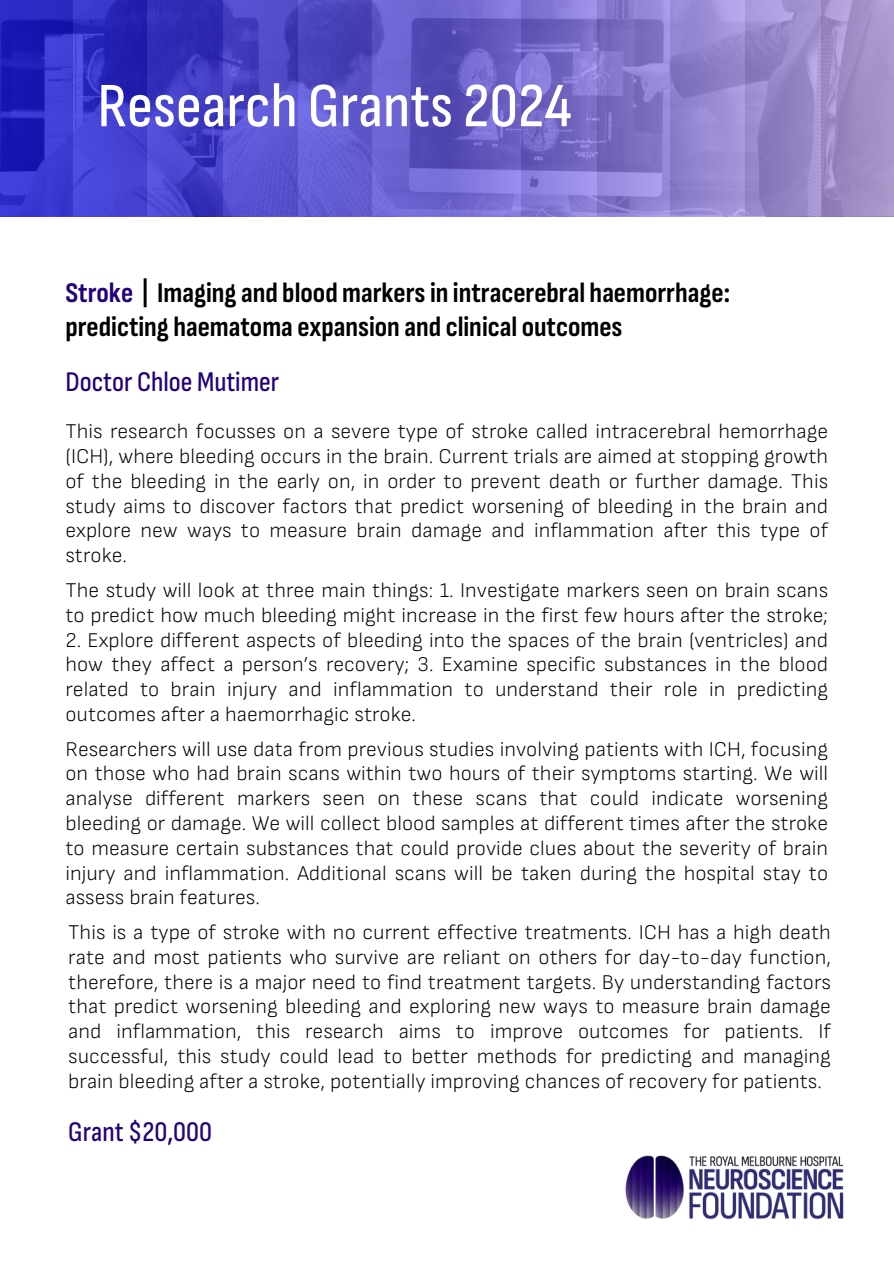
<style>
.page{position:relative;width:894px;height:1264px;background:#fff}
.page>*{position:absolute;margin:0;border:0;box-sizing:border-box;transform-origin:0 0}
.t1{font:500 63px "Sofia Sans Condensed";color:#fff}
.t2{font:700 28.5px/33.8px "Sofia Sans Condensed";color:#000}
.t3{font:500 28.5px "Sofia Sans Condensed";color:#23007a}
.t4{font:300 21px/24.8px "Sofia Sans";color:#000;text-align:justify}
.s1{color:#23007a}
</style>
<div class="page">
<svg style="left:0;top:0;width:893px;height:216px;background:#6960c8"></svg>
<img style="left:625px;top:1155px;width:219px;height:65px">
<p class="t1" style="left:97px;top:69px;width:475px">Research Grants 2024</p>
<h2 class="t2" style="left:65px;top:276px;width:666px"><span class="s1">Stroke</span> | Imaging and blood markers in intracerebral haemorrhage: predicting haematoma expansion and clinical outcomes</h2>
<p class="t3" style="left:65px;top:365px;width:215px">Doctor Chloe Mutimer</p>
<p class="t4" style="left:65px;top:419px;width:764px">This research focusses on a severe type of stroke called intracerebral hemorrhage (ICH), where bleeding occurs in the brain. Current trials are aimed at stopping growth of the bleeding in the early on, in order to prevent death or further damage. This study aims to discover factors that predict worsening of bleeding in the brain and explore new ways to measure brain damage and inflammation after this type of stroke.</p>
<p class="t4" style="left:65px;top:578px;width:764px">The study will look at three main things: 1. Investigate markers seen on brain scans to predict how much bleeding might increase in the first few hours after the stroke;</p>
<p class="t4" style="left:65px;top:628px;width:764px">2. Explore different aspects of bleeding into the spaces of the brain (ventricles) and how they affect a person’s recovery; 3. Examine specific substances in the blood related to brain injury and inflammation to understand their role in predicting outcomes after a haemorrhagic stroke.</p>
<h1 class="t4" style="left:65px;top:737px;width:764px">Researchers will use data from previous studies involving patients with ICH, focusing on those who had brain scans within two hours of their symptoms starting. We will analyse different markers seen on these scans that could indicate worsening bleeding or damage. We will collect blood samples at different times after the stroke to measure certain substances that could provide clues about the severity of brain injury and inflammation. Additional scans will be taken during the hospital stay to assess brain features.</h1>
<h2 class="t4" style="left:68px;top:920px;width:764px">This is a type of stroke with no current effective treatments. ICH has a high death rate and most patients who survive are reliant on others for day-to-day function, therefore, there is a major need to find treatment targets. By understanding factors that predict worsening bleeding and exploring new ways to measure brain damage and inflammation, this research aims to improve outcomes for patients. If successful, this study could lead to better methods for predicting and managing brain bleeding after a stroke, potentially improving chances of recovery for patients.</h2>
<p class="t3" style="left:68px;top:1115px;width:145px">Grant $20,000</p>
</div>
